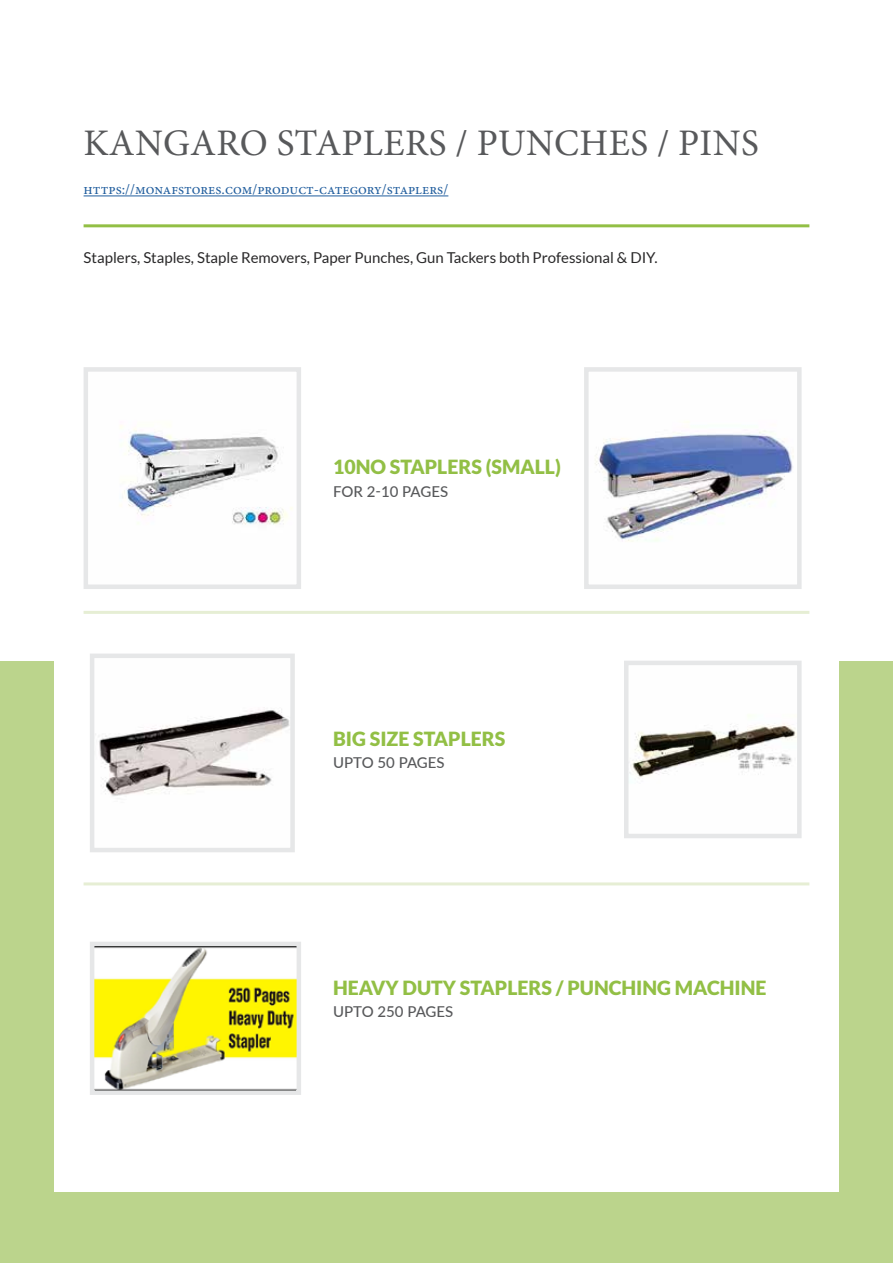
<style>
.page{position:relative;width:893px;height:1263px;background:#fff}
.page>*{position:absolute;margin:0;border:0;box-sizing:border-box;transform-origin:0 0}
.t1{font:37.5px "Minion Pro";letter-spacing:.01em;color:#58595b}
.t2{font:900 19.5px "Lato";color:#92bf45}
.t3{font:15px "Lato";color:#292829}
.t4{font:15px "Minion Pro";color:#215e9e}
.t5{font:500 15px "Lato";color:#58595b}
</style>
<div class="page">
<div style="left:0;top:661px;width:893px;height:602px;background:#bbd48c"></div>
<div style="left:54px;top:54px;width:785px;height:1137px;background:#fff"></div>
<hr style="left:84px;top:196px;width:364px;height:1px;background:#215e9e">
<hr style="left:84px;top:224px;width:725px;height:3px;background:#92bf45">
<hr style="left:84px;top:611px;width:725px;height:3px;background:#e6eed4">
<hr style="left:84px;top:882px;width:725px;height:3px;background:#e6eed4">
<img style="left:120px;top:425px;width:173px;height:100px">
<div style="left:84px;top:367px;width:217px;height:222px;border:4px solid #e6e7e8"></div>
<img style="left:95px;top:709px;width:195px;height:87px">
<div style="left:90px;top:653px;width:205px;height:199px;border:4px solid #e6e7e8"></div>
<img style="left:95px;top:947px;width:201px;height:143px">
<div style="left:90px;top:942px;width:211px;height:153px;border:4px solid #e6e7e8"></div>
<img style="left:595px;top:421px;width:199px;height:121px">
<div style="left:584px;top:367px;width:218px;height:222px;border:4px solid #e6e7e8"></div>
<img style="left:629px;top:715px;width:168px;height:64px">
<div style="left:624px;top:661px;width:178px;height:177px;border:4px solid #e6e7e8"></div>
<h1 class="t1" style="left:84px;top:118px;width:677px">KANGARO STAPLERS / PUNCHES / PINS</h1>
<p class="t4" style="left:84px;top:180px;width:366px">https://monafstores.com/product-category/staplers/</p>
<p class="t3" style="left:84px;top:250px;width:576px">Staplers, Staples, Staple Removers, Paper Punches, Gun Tackers both Professional &amp; DIY.</p>
<h2 class="t2" style="left:333px;top:456px;width:229px">10NO STAPLERS (SMALL)</h2>
<p class="t5" style="left:333px;top:480px;width:117px">FOR 2-10 PAGES</p>
<h2 class="t2" style="left:333px;top:727px;width:174px">BIG SIZE STAPLERS</h2>
<p class="t5" style="left:333px;top:752px;width:113px">UPTO 50 PAGES</p>
<h2 class="t2" style="left:333px;top:976px;width:435px">HEAVY DUTY STAPLERS / PUNCHING MACHINE</h2>
<p class="t5" style="left:333px;top:1001px;width:122px">UPTO 250 PAGES</p>
</div>
